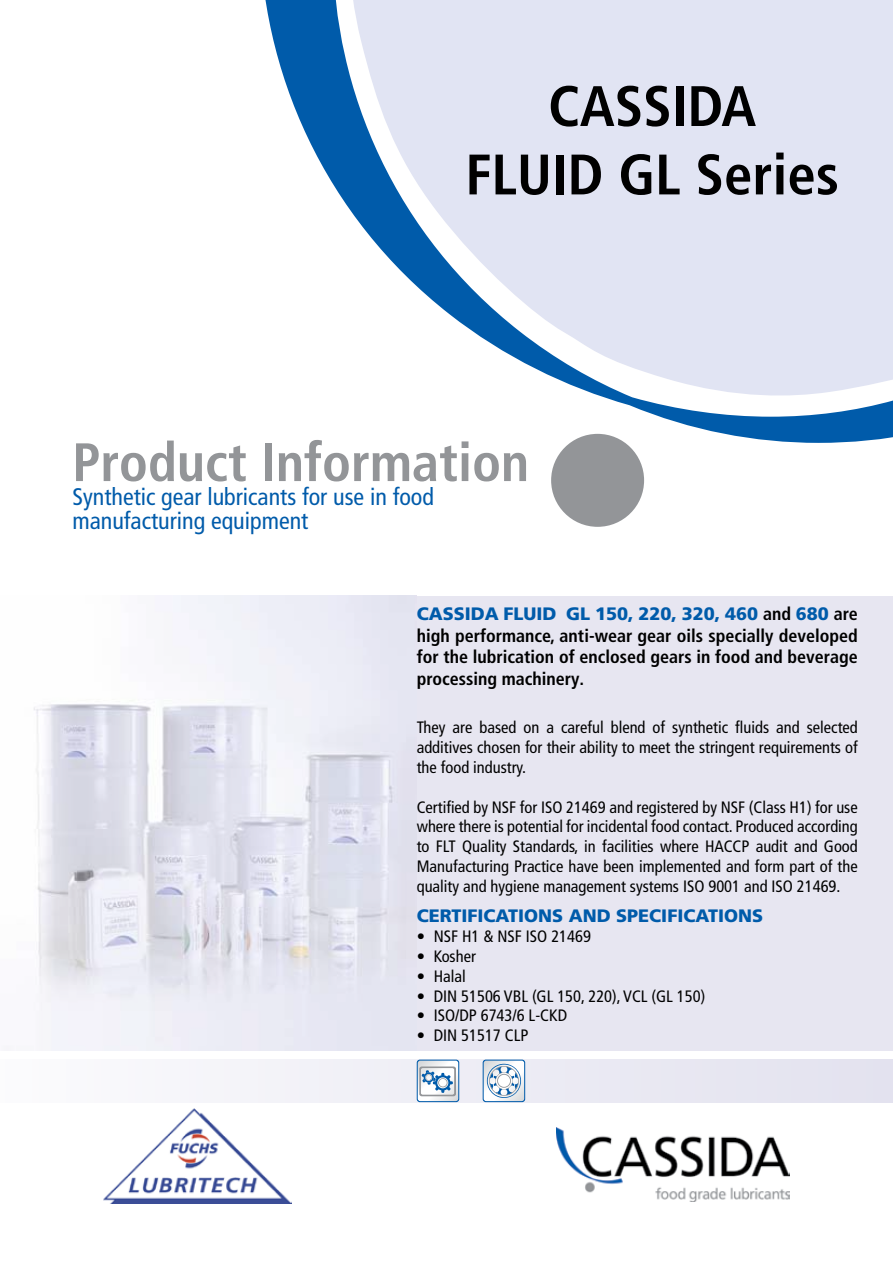
<style>
.page{position:relative;width:893px;height:1263px;background:#fff}
.page>*{position:absolute;margin:0;border:0;box-sizing:border-box;transform-origin:0 0}
.t1{font:700 condensed 57px/68.4px "Frutiger LT Com";color:#000;text-align:center}
.t2{font:700 condensed 54px "Frutiger LT Com";color:#939598}
.t3{font:condensed 24px/24px "Frutiger LT Com";color:#005baa}
.t4{font:700 condensed 18px/21.6px "Frutiger LT Com";color:#000;text-align:justify}
.t5{font:900 18px "Frutiger LT Com";color:#005baa}
.t6{font:condensed 16.5px/19.8px "Frutiger LT Com";color:#000;text-align:justify}
.s1{font-weight:900;font-stretch:normal;color:#005baa}
</style>
<div class="page">
<div style="left:0;top:1059px;width:893px;height:43px;background:#efeff6"></div>
<div style="left:551px;top:434px;width:93px;height:93px;background:#939598;border-radius:50%"></div>
<svg style="left:265px;top:0;width:628px;height:443px"></svg>
<svg style="left:345px;top:0;width:548px;height:399px;fill:#e1e4f3"></svg>
<div style="left:0;top:596px;width:893px;height:454px;background:#e7e6f1"></div>
<img style="left:0;top:596px;width:406px;height:454px">
<svg style="left:483px;top:1059px;width:42px;height:43px"></svg>
<svg style="left:417px;top:1059px;width:42px;height:43px"></svg>
<img style="left:556px;top:1128px;width:234px;height:73px">
<img style="left:103px;top:1108px;width:189px;height:95px">
<h1 class="t1" style="left:465px;top:72px;width:375px">CASSIDA<br>FLUID GL Series</h1>
<h2 class="t2" style="left:72px;top:430px;width:458px">Product Information</h2>
<h3 class="t3" style="left:72px;top:485px;width:363px">Synthetic gear lubricants for use in food manufacturing equipment</h3>
<p class="t4" style="left:417px;top:603px;width:443px"><span class="s1">CASSIDA FLUID GL 150, 220, 320, 460</span> and <span class="s1">680</span> are high performance, anti-wear gear oils specially developed for the lubrication of enclosed gears in food and beverage processing machinery.</p>
<p class="t6" style="left:417px;top:718px;width:443px">They are based on a careful blend of synthetic fluids and selected additives chosen for their ability to meet the stringent requirements of the food industry.</p>
<p class="t6" style="left:417px;top:797px;width:443px">Certified by NSF for ISO 21469 and registered by NSF (Class H1) for use where there is potential for incidental food contact. Produced according to FLT Quality Standards, in facilities where HACCP audit and Good Manufacturing Practice have been implemented and form part of the quality and hygiene management systems ISO 9001 and ISO 21469.</p>
<p class="t5" style="left:417px;top:905px;width:348px">CERTIFICATIONS AND SPECIFICATIONS</p>
<p class="t6" style="left:417px;top:927px;width:176px">• NSF H1 &amp; NSF ISO 21469</p>
<p class="t6" style="left:417px;top:946px;width:61px">• Kosher</p>
<p class="t6" style="left:417px;top:966px;width:51px">• Halal</p>
<p class="t6" style="left:417px;top:986px;width:290px">• DIN 51506 VBL (GL 150, 220), VCL (GL 150)</p>
<p class="t6" style="left:417px;top:1006px;width:152px">• ISO/DP 6743/6 L-CKD</p>
<p class="t6" style="left:417px;top:1026px;width:113px">• DIN 51517 CLP</p>
</div>
